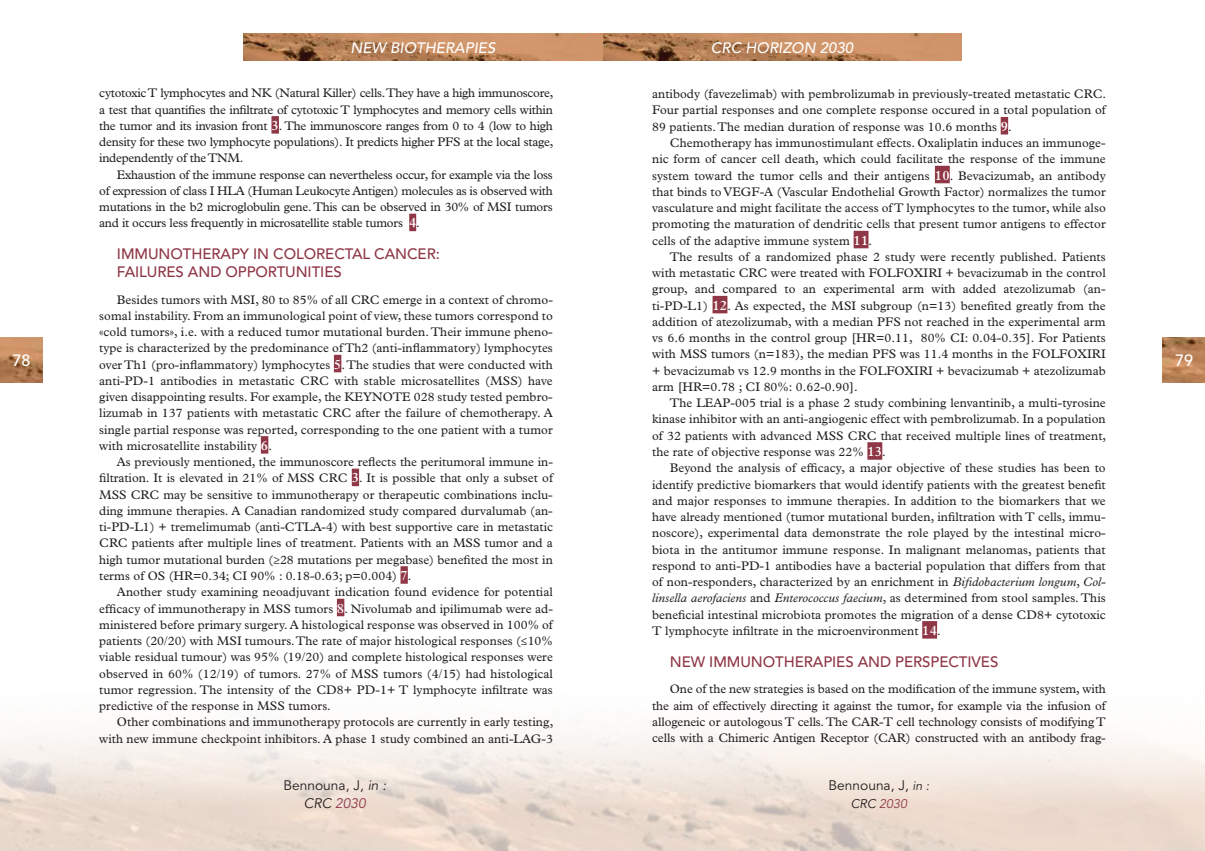
<style>
.page{position:relative;width:1205px;height:851px;background:#fff}
.page>*{position:absolute;margin:0;border:0;box-sizing:border-box;transform-origin:0 0}
.t1{font:500 16.25px "Avenir LT Std";color:#fff}
.t2{font:500 15px/17.5px "Avenir LT Std";letter-spacing:-.005em;color:#8f3746}
.t3{font:italic 500 15px "Avenir LT Std";color:#fff}
.t4{font:13.75px/17.5px "Avenir LT Std";color:#231f20;text-align:center}
.t5{font:12.5px/16.2px "Plantin Std";letter-spacing:.005em;color:#231f20;text-align:justify}
.t6{font:italic 12.5px "Avenir LT Std";color:#8f3746}
.s1{font-weight:600;font-size:13.75px;color:#fff}
.s2{font-style:italic}
.s3{font-style:italic;color:#8f3746}
.s4{font-style:italic;font-size:12.5px}
.s5{color:#231f20}
</style>
<div class="page">
<img style="left:602px;top:34px;width:359px;height:26px">
<img style="left:0;top:337px;width:43px;height:45px">
<img style="left:1162px;top:337px;width:43px;height:45px">
<svg style="left:243px;top:34px;width:359px;height:26px;background:#bc855b"></svg>
<div style="left:271px;top:116px;width:8px;height:18px;background:#8f3746"></div>
<div style="left:409px;top:214px;width:7px;height:17px;background:#8f3746"></div>
<div style="left:334px;top:355px;width:7px;height:17px;background:#8f3746"></div>
<div style="left:261px;top:436px;width:7px;height:17px;background:#8f3746"></div>
<div style="left:352px;top:468px;width:7px;height:18px;background:#8f3746"></div>
<div style="left:400px;top:566px;width:8px;height:17px;background:#8f3746"></div>
<div style="left:337px;top:598px;width:7px;height:18px;background:#8f3746"></div>
<div style="left:1000px;top:117px;width:8px;height:17px;background:#8f3746"></div>
<div style="left:935px;top:166px;width:15px;height:17px;background:#8f3746"></div>
<div style="left:853px;top:231px;width:15px;height:17px;background:#8f3746"></div>
<div style="left:712px;top:296px;width:15px;height:17px;background:#8f3746"></div>
<div style="left:867px;top:442px;width:15px;height:17px;background:#8f3746"></div>
<div style="left:922px;top:621px;width:15px;height:17px;background:#8f3746"></div>
<p class="t3" style="left:350px;top:39px;width:146px">NEW BIOTHERAPIES</p>
<p class="t3" style="left:711px;top:39px;width:144px">CRC HORIZON 2030</p>
<p class="t5" style="left:99px;top:85px;width:456px">cytotoxic T lymphocytes and NK (Natural Killer) cells. They have a high immunoscore, a test that quantifies the infiltrate of cytotoxic T lymphocytes and memory cells within the tumor and its invasion front <span class="s1">3</span>. The immunoscore ranges from 0 to 4 (low to high density for these two lymphocyte populations). It predicts higher PFS at the local stage, independently of the TNM.</p>
<p class="t5" style="left:99px;top:166px;width:455px;text-indent:18px">Exhaustion of the immune response can nevertheless occur, for example via the loss of expression of class I HLA (Human Leukocyte Antigen) molecules as is observed with mutations in the b2 microglobulin gene. This can be observed in 30% of MSI tumors and it occurs less frequently in microsatellite stable tumors <span class="s1">4</span>.</p>
<p class="t2" style="left:117px;top:245px;width:324px">IMMUNOTHERAPY IN COLORECTAL CANCER:<br>FAILURES AND OPPORTUNITIEs</p>
<p class="t5" style="left:99px;top:291px;width:455px;text-indent:18px">Besides tumors with MSI, 80 to 85% of all CRC emerge in a context of chromo&shy;somal instability. From an immunological point of view, these tumors correspond to «cold tumors», i.e. with a reduced tumor mutational burden. Their immune pheno&shy;type is characterized by the predominance of Th2 (anti-inflammatory) lymphocytes over Th1 (pro-inflammatory) lymphocytes <span class="s1">5</span>. The studies that were conducted with anti-PD-1 antibodies in metastatic CRC with stable microsatellites (MSS) have given disappointing results. For example, the KEYNOTE 028 study tested pembro&shy;lizumab in 137 patients with metastatic CRC after the failure of chemotherapy. A single partial response was reported, corresponding to the one patient with a tumor with microsatellite instability <span class="s1">6</span>.</p>
<p class="t5" style="left:99px;top:454px;width:455px;text-indent:18px">As previously mentioned, the immunoscore reflects the peritumoral immune in&shy;filtration. It is elevated in 21% of MSS CRC <span class="s1">3</span>. It is possible that only a subset of MSS CRC may be sensitive to immunotherapy or therapeutic combinations inclu&shy;ding immune therapies. A Canadian randomized study compared durvalumab (an&shy;ti-PD-L1) + tremelimumab (anti-CTLA-4) with best supportive care in metastatic CRC patients after multiple lines of treatment. Patients with an MSS tumor and a high tumor mutational burden (≥28 mutations per megabase) benefited the most in terms of OS (HR=0.34; CI 90% : 0.18-0.63; p=0.004) <span class="s1">7</span>.</p>
<p class="t5" style="left:99px;top:584px;width:455px;text-indent:18px">Another study examining neoadjuvant indication found evidence for potential efficacy of immunotherapy in MSS tumors <span class="s1">8</span>. Nivolumab and ipilimumab were ad&shy;ministered before primary surgery. A histological response was observed in 100% of patients (20/20) with MSI tumours. The rate of major histological responses (≤10% viable residual tumour) was 95% (19/20) and complete histological responses were observed in 60% (12/19) of tumors. 27% of MSS tumors (4/15) had histological tumor regression. The intensity of the CD8+ PD-1+ T lymphocyte infiltrate was predictive of the response in MSS tumors.</p>
<p class="t5" style="left:99px;top:714px;width:456px;text-align:right">Other combinations and immunotherapy protocols are currently in early testing, with new immune checkpoint inhibitors. A phase 1 study combined an anti-LAG-3</p>
<p class="t5" style="left:652px;top:86px;width:456px">antibody (favezelimab) with pembrolizumab in previously-treated metastatic CRC.<br>Four partial responses and one complete response occured in a total population of 89 patients. The median duration of response was 10.6 months <span class="s1">9</span>.</p>
<p class="t5" style="left:652px;top:135px;width:455px;text-indent:18px">Chemotherapy has immunostimulant effects. Oxaliplatin induces an immunoge&shy;nic form of cancer cell death, which could facilitate the response of the immune system toward the tumor cells and their antigens <span class="s1">10</span>. Bevacizumab, an antibody that binds to VEGF-A (Vascular Endothelial Growth Factor) normalizes the tumor vasculature and might facilitate the access of T lymphocytes to the tumor, while also promoting the maturation of dendritic cells that present tumor antigens to effector cells of the adaptive immune system <span class="s1">11</span>.</p>
<p class="t5" style="left:652px;top:248px;width:455px;text-indent:18px">The results of a randomized phase 2 study were recently published. Patients with metastatic CRC were treated with FOLFOXIRI + bevacizumab in the control group, and compared to an experimental arm with added atezolizumab (an&shy;ti-PD-L1) <span class="s1">12</span>. As expected, the MSI subgroup (n=13) benefited greatly from the addition of atezolizumab, with a median PFS not reached in the experimental arm vs 6.6 months in the control group [HR=0.11, 80% CI: 0.04-0.35]. For Patients with MSS tumors (n=183), the median PFS was 11.4 months in the FOLFOXIRI + bevacizumab vs 12.9 months in the FOLFOXIRI + bevacizumab + atezolizumab arm [HR=0.78 ; CI 80%: 0.62-0.90].</p>
<p class="t5" style="left:652px;top:395px;width:456px;text-indent:18px">The LEAP-005 trial is a phase 2 study combining lenvantinib, a multi-tyrosine kinase inhibitor with an anti-angiogenic effect with pembrolizumab. In a population of 32 patients with advanced MSS CRC that received multiple lines of treatment, the rate of objective response was 22% <span class="s1">13</span>.</p>
<p class="t5" style="left:652px;top:460px;width:455px;text-indent:18px">Beyond the analysis of efficacy, a major objective of these studies has been to identify predictive biomarkers that would identify patients with the greatest benefit and major responses to immune therapies. In addition to the biomarkers that we have already mentioned (tumor mutational burden, infiltration with T cells, immu&shy;noscore), experimental data demonstrate the role played by the intestinal micro&shy;biota in the antitumor immune response. In malignant melanomas, patients that respond to anti-PD-1 antibodies have a bacterial population that differs from that of non-responders, characterized by an enrichment in <span class="s2">Bifidobacterium longum</span>, <span class="s2">Col&shy;linsella aerofaciens</span> and <span class="s2">Enterococcus faecium</span>, as determined from stool samples. This beneficial intestinal microbiota promotes the migration of a dense CD8+ cytotoxic T lymphocyte infiltrate in the microenvironment <span class="s1">14</span>.</p>
<p class="t2" style="left:670px;top:653px;width:330px">NEW IMMUNOTHERAPIES AND PERSPECTIVES</p>
<p class="t5" style="left:652px;top:681px;width:455px;text-indent:18px">One of the new strategies is based on the modification of the immune system, with the aim of effectively directing it against the tumor, for example via the infusion of allogeneic or autologous T cells. The CAR-T cell technology consists of modifying T cells with a Chimeric Antigen Receptor (CAR) constructed with an antibody frag-</p>
<h1 class="t1" style="left:12px;top:351px;width:20px">78</h1>
<h1 class="t1" style="left:1175px;top:351px;width:20px">79</h1>
<p class="t4" style="left:284px;top:777px;width:104px">Bennouna, J, <span class="s2">in :<br>CRC</span> <span class="s3">2030</span></p>
<p class="t4" style="left:828px;top:777px;width:102px">Bennouna, J, <span class="s4">in :</span></p>
<p class="t6" style="left:851px;top:796px;width:58px"><span class="s5">CRC</span> 2030</p>
</div>
